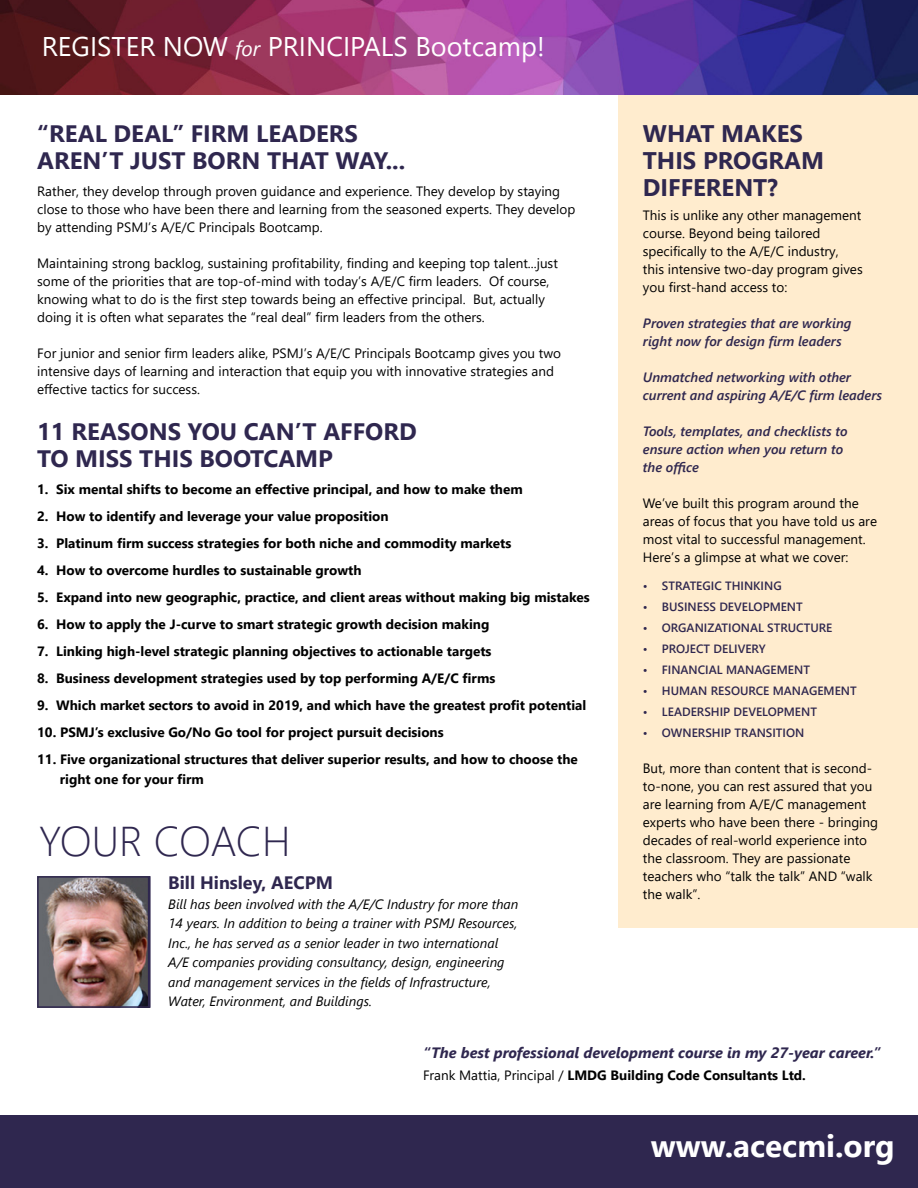
<style>
.page{position:relative;width:918px;height:1188px;background:#fff}
.page>*{position:absolute;margin:0;border:0;box-sizing:border-box;transform-origin:0 0}
.t1{font:300 41.55px "Segoe UI";letter-spacing:-.02em;color:#2f274f}
.t2{font:700 31.5px "Segoe UI";color:#fff}
.t3{font:27px "Segoe UI";color:#fff}
.t4{font:700 24px/27px "Segoe UI";color:#2f274f}
.t5{font:700 23.7px/27px "Segoe UI";color:#2f274f}
.t6{font:700 18px "Segoe UI";color:#2f274f}
.t7{font:italic 700 15px "Segoe UI";color:#2f274f}
.t8{font:13.5px/18px "Segoe UI";color:#000}
.t9{font:700 13.5px/19.5px "Segoe UI";color:#000}
.t10{font:italic 13.5px/19.5px "Segoe UI";color:#000}
.t11{font:italic 600 13.5px/18px "Segoe UI";color:#2f274f}
.t12{font:600 12px "Segoe UI";color:#2f274f}
.s1{font-style:italic;font-size:21px}
.s2{font-weight:400}
</style>
<div class="page">
<div style="left:619px;top:59px;width:299px;height:868px;background:#ffecce"></div>
<img style="left:0;top:0;width:918px;height:94px">
<div style="left:0;top:1116px;width:918px;height:72px;background:#2f274f"></div>
<img style="left:39px;top:878px;width:108px;height:128px">
<div style="left:37px;top:876px;width:112px;height:132px;border:1px solid #2f274f"></div>
<h3 class="t3" style="left:42px;top:21px;width:504px">REGISTER NOW <span class="s1">for</span> PRINCIPALS Bootcamp!</h3>
<h3 class="t5" style="left:37px;top:118px;width:369px">“REAL DEAL” FIRM LEADERS<br>AREN’T JUST BORN THAT WAY...</h3>
<p class="t8" style="left:37px;top:181px;width:540px">Rather, they develop through proven guidance and experience. They develop by staying close to those who have been there and learning from the seasoned experts. They develop by attending PSMJ’s A/E/C Principals Bootcamp.</p>
<p class="t8" style="left:37px;top:253px;width:522px">Maintaining strong backlog, sustaining profitability, finding and keeping top talent...just some of the priorities that are top-of-mind with today’s A/E/C firm leaders. Of course, knowing what to do is the first step towards being an effective principal. But, actually doing it is often what separates the “real deal” firm leaders from the others.</p>
<p class="t8" style="left:37px;top:343px;width:526px">For junior and senior firm leaders alike, PSMJ’s A/E/C Principals Bootcamp gives you two intensive days of learning and interaction that equip you with innovative strategies and effective tactics for success.</p>
<h3 class="t5" style="left:37px;top:417px;width:381px">11 REASONS YOU CAN’T AFFORD<br>TO MISS THIS BOOTCAMP</h3>
<p class="t9" style="left:37px;top:479px;width:487px">1. Six mental shifts to become an effective principal, and how to make them</p>
<p class="t9" style="left:37px;top:506px;width:353px">2. How to identify and leverage your value proposition</p>
<p class="t9" style="left:37px;top:533px;width:476px">3. Platinum firm success strategies for both niche and commodity markets</p>
<p class="t9" style="left:37px;top:560px;width:326px">4. How to overcome hurdles to sustainable growth</p>
<p class="t9" style="left:37px;top:587px;width:554px">5. Expand into new geographic, practice, and client areas without making big mistakes</p>
<p class="t9" style="left:37px;top:614px;width:454px">6. How to apply the J-curve to smart strategic growth decision making</p>
<p class="t9" style="left:37px;top:641px;width:456px">7. Linking high-level strategic planning objectives to actionable targets</p>
<p class="t9" style="left:37px;top:668px;width:460px">8. Business development strategies used by top performing A/E/C firms</p>
<p class="t9" style="left:37px;top:695px;width:551px">9. Which market sectors to avoid in 2019, and which have the greatest profit potential</p>
<p class="t9" style="left:37px;top:722px;width:408px">10. PSMJ’s exclusive Go/No Go tool for project pursuit decisions</p>
<p class="t9" style="left:60px;top:749px;width:519px;text-indent:-23px">11. Five organizational structures that deliver superior results, and how to choose the right one for your firm</p>
<h1 class="t1" style="left:39px;top:802px;width:253px">YOUR COACH</h1>
<h3 class="t6" style="left:168px;top:866px;width:166px">Bill Hinsley, AECPM</h3>
<p class="t10" style="left:168px;top:892px;width:352px">Bill has been involved with the A/E/C Industry for more than 14 years. In addition to being a trainer with PSMJ Resources, Inc., he has served as a senior leader in two international A/E companies providing consultancy, design, engineering and management services in the fields of Infrastructure, Water, Environment, and Buildings.</p>
<h3 class="t4" style="left:643px;top:118px;width:183px">WHAT MAKES<br>THIS PROGRAM<br>DIFFERENT?</h3>
<p class="t8" style="left:643px;top:205px;width:221px">This is unlike any other management course. Beyond being tailored specifically to the A/E/C industry, this intensive two-day program gives you first-hand access to:</p>
<p class="t11" style="left:643px;top:312px;width:210px">Proven strategies that are working right now for design firm leaders</p>
<p class="t11" style="left:643px;top:366px;width:241px">Unmatched networking with other current and aspiring A/E/C firm leaders</p>
<p class="t11" style="left:643px;top:420px;width:206px">Tools, templates, and checklists to ensure action when you return to the office</p>
<p class="t8" style="left:643px;top:493px;width:236px">We’ve built this program around the areas of focus that you have told us are most vital to successful management.<br>Here’s a glimpse at what we cover:</p>
<p class="t12" style="left:643px;top:575px;width:140px">• STRATEGIC THINKING</p>
<p class="t12" style="left:643px;top:596px;width:161px">• BUSINESS DEVELOPMENT</p>
<p class="t12" style="left:643px;top:617px;width:191px">• ORGANIZATIONAL STRUCTURE</p>
<p class="t12" style="left:643px;top:638px;width:124px">• PROJECT DELIVERY</p>
<p class="t12" style="left:643px;top:659px;width:169px">• FINANCIAL MANAGEMENT</p>
<p class="t12" style="left:643px;top:680px;width:215px">• HUMAN RESOURCE MANAGEMENT</p>
<p class="t12" style="left:643px;top:701px;width:176px">• LEADERSHIP DEVELOPMENT</p>
<p class="t12" style="left:643px;top:722px;width:163px">• OWNERSHIP TRANSITION</p>
<p class="t8" style="left:643px;top:758px;width:237px">But, more than content that is second&shy;to-none, you can rest assured that you are learning from A/E/C management experts who have been there - bringing decades of real-world experience into the classroom. They are passionate teachers who “talk the talk” AND “walk the walk”.</p>
<p class="t7" style="left:423px;top:1038px;width:459px">“The best professional development course in my 27-year career.”</p>
<p class="t9" style="left:423px;top:1065px;width:384px"><span class="s2">Frank Mattia, Principal /</span> LMDG Building Code Consultants Ltd.</p>
<h2 class="t2" style="left:651px;top:1116px;width:246px">www.acecmi.org</h2>
</div>
